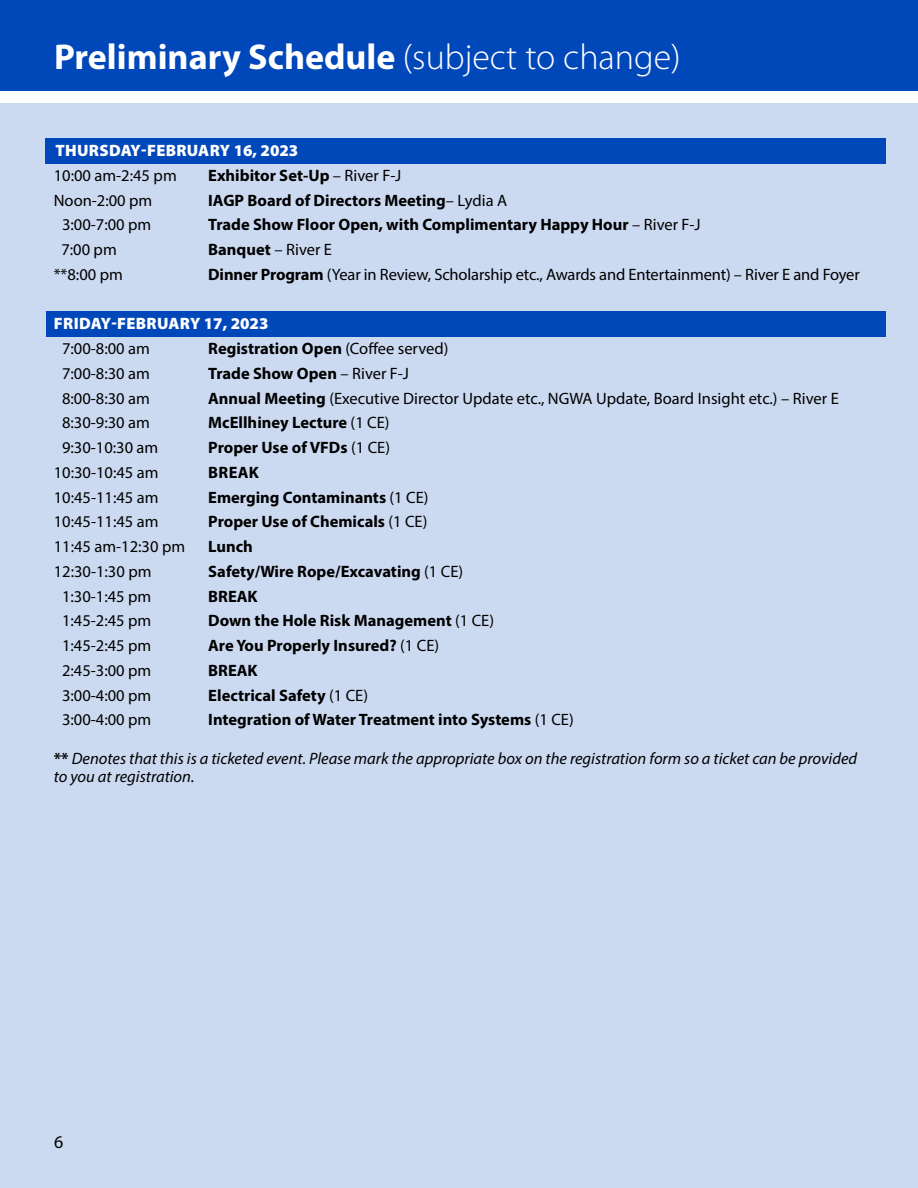
<style>
.page{position:relative;width:918px;height:1188px;background:#fff}
.page>*{position:absolute;margin:0;border:0;box-sizing:border-box;transform-origin:0 0}
.t1{font:700 36px "Myriad Pro";color:#fff}
.t2{font:18px "Myriad Pro";color:#000}
.t3{font:700 16.5px "Myriad Pro";color:#000}
.t4{font:16.5px "Myriad Pro";color:#000}
.t5{font:italic 16.5px/18px "Myriad Pro";color:#000}
.t6{font:900 16.5px "Myriad Pro";letter-spacing:.015em;color:#fff}
.s1{font-weight:300}
.s2{font-weight:400}
.s3{font-weight:700}
.s4{font-weight:700;font-style:normal}
</style>
<div class="page">
<div style="left:0;top:103px;width:918px;height:1085px;background:#ccdaf1"></div>
<div style="left:0;top:0;width:918px;height:91px;background:#0047ba"></div>
<div style="left:46px;top:311px;width:839px;height:25px;background:#0047ba"></div>
<div style="left:45px;top:138px;width:840px;height:26px;background:#0047ba"></div>
<h1 class="t1" style="left:54px;top:34px;width:628px">Preliminary Schedule <span class="s1">(subject to change)</span></h1>
<p class="t6" style="left:55px;top:141px;width:244px">THURSDAY-FEBRUARY 16, 2023</p>
<p class="t4" style="left:54px;top:165px;width:125px">10:00 am-2:45 pm</p>
<p class="t3" style="left:208px;top:164px;width:195px">Exhibitor Set-Up <span class="s2">– River F-J</span></p>
<p class="t4" style="left:54px;top:190px;width:100px">Noon-2:00 pm</p>
<p class="t3" style="left:208px;top:189px;width:300px">IAGP Board of Directors Meeting<span class="s2">– Lydia A</span></p>
<p class="t4" style="left:62px;top:215px;width:91px">3:00-7:00 pm</p>
<p class="t3" style="left:208px;top:214px;width:494px">Trade Show Floor Open, with Complimentary Happy Hour <span class="s2">– River F-J</span></p>
<p class="t4" style="left:61px;top:239px;width:57px">7:00 pm</p>
<p class="t3" style="left:208px;top:239px;width:125px">Banquet <span class="s2">– River E</span></p>
<p class="t4" style="left:54px;top:264px;width:71px">**8:00 pm</p>
<p class="t4" style="left:208px;top:264px;width:653px"><span class="s3">Dinner Program</span> (Year in Review, Scholarship etc., Awards and Entertainment) – River E and Foyer</p>
<p class="t6" style="left:54px;top:314px;width:216px">FRIDAY-FEBRUARY 17, 2023</p>
<p class="t4" style="left:62px;top:338px;width:89px">7:00-8:00 am</p>
<p class="t3" style="left:208px;top:338px;width:242px">Registration Open <span class="s2">(Coffee served)</span></p>
<p class="t4" style="left:62px;top:363px;width:89px">7:00-8:30 am</p>
<p class="t3" style="left:208px;top:362px;width:202px">Trade Show Open <span class="s2">– River F-J</span></p>
<p class="t4" style="left:62px;top:388px;width:89px">8:00-8:30 am</p>
<p class="t4" style="left:208px;top:388px;width:632px"><span class="s3">Annual Meeting</span> (Executive Director Update etc., NGWA Update, Board Insight etc.) – River E</p>
<p class="t4" style="left:62px;top:413px;width:89px">8:30-9:30 am</p>
<p class="t3" style="left:208px;top:412px;width:183px">McEllhiney Lecture <span class="s2">(1 CE)</span></p>
<p class="t4" style="left:62px;top:437px;width:98px">9:30-10:30 am</p>
<p class="t3" style="left:208px;top:437px;width:183px">Proper Use of VFDs <span class="s2">(1 CE)</span></p>
<p class="t4" style="left:54px;top:462px;width:106px">10:30-10:45 am</p>
<p class="t3" style="left:208px;top:461px;width:52px">BREAK</p>
<p class="t4" style="left:54px;top:487px;width:106px">10:45-11:45 am</p>
<p class="t3" style="left:208px;top:486px;width:222px">Emerging Contaminants <span class="s2">(1 CE)</span></p>
<p class="t4" style="left:54px;top:512px;width:106px">10:45-11:45 am</p>
<p class="t3" style="left:208px;top:511px;width:221px">Proper Use of Chemicals <span class="s2">(1 CE)</span></p>
<p class="t4" style="left:54px;top:536px;width:133px">11:45 am-12:30 pm</p>
<p class="t3" style="left:208px;top:536px;width:46px">Lunch</p>
<p class="t4" style="left:54px;top:561px;width:99px">12:30-1:30 pm</p>
<p class="t3" style="left:208px;top:560px;width:256px">Safety/Wire Rope/Excavating <span class="s2">(1 CE)</span></p>
<p class="t4" style="left:62px;top:586px;width:91px">1:30-1:45 pm</p>
<p class="t3" style="left:208px;top:585px;width:51px">BREAK</p>
<p class="t4" style="left:62px;top:611px;width:91px">1:45-2:45 pm</p>
<p class="t3" style="left:208px;top:610px;width:287px">Down the Hole Risk Management <span class="s2">(1 CE)</span></p>
<p class="t4" style="left:62px;top:635px;width:91px">1:45-2:45 pm</p>
<p class="t3" style="left:208px;top:635px;width:232px">Are You Properly Insured? <span class="s2">(1 CE)</span></p>
<p class="t4" style="left:62px;top:660px;width:91px">2:45-3:00 pm</p>
<p class="t3" style="left:208px;top:659px;width:51px">BREAK</p>
<p class="t4" style="left:62px;top:685px;width:91px">3:00-4:00 pm</p>
<p class="t3" style="left:208px;top:684px;width:161px">Electrical Safety <span class="s2">(1 CE)</span></p>
<p class="t4" style="left:62px;top:710px;width:91px">3:00-4:00 pm</p>
<p class="t3" style="left:208px;top:709px;width:367px">Integration of Water Treatment into Systems <span class="s2">(1 CE)</span></p>
<p class="t5" style="left:54px;top:749px;width:805px"><span class="s4">**</span> Denotes that this is a ticketed event. Please mark the appropriate box on the registration form so a ticket can be provided to you at registration.</p>
<p class="t2" style="left:54px;top:1130px;width:11px">6</p>
</div>
